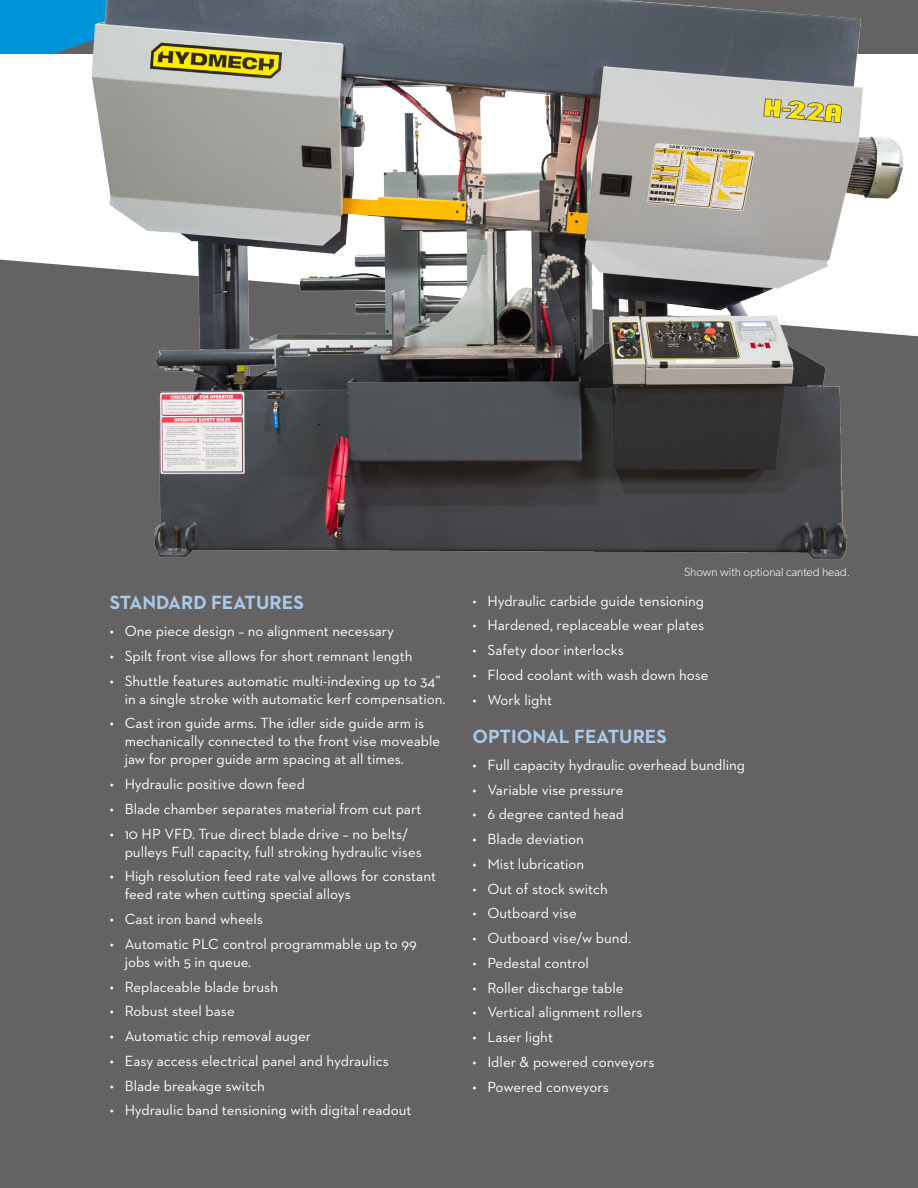
<style>
.page{position:relative;width:918px;height:1188px;background:#646262}
.page>*{position:absolute;margin:0;border:0;box-sizing:border-box;transform-origin:0 0}
.Sub_headers_light_bl{font:700 19.5px "Neutraface 2 Text";color:#abcae9}
.t1{font:15px/18px "Neutraface 2 Text";color:#fff}
.t2{font:300 12px "Gibson";color:#fff}
</style>
<div class="page">
<div style="left:0;top:0;width:81px;height:54px;background:#0094d9"></div>
<div style="left:0;top:54px;width:81px;height:213px;background:#fff"></div>
<img style="left:81px;top:0;width:837px;height:559px">
<p class="Sub_headers_light_bl" style="left:110px;top:590px;width:196px">STANDARD FEATURES</p>
<p class="t1" style="left:110px;top:622px;width:286px">• One piece design – no alignment necessary</p>
<p class="t1" style="left:110px;top:647px;width:304px">• Spilt front vise allows for short remnant length</p>
<p class="t1" style="left:125px;top:671px;width:322px;text-indent:-15px">• Shuttle features automatic multi-indexing up to 34” in a single stroke with automatic kerf compensation.</p>
<p class="t1" style="left:125px;top:714px;width:317px;text-indent:-15px">• Cast iron guide arms. The idler side guide arm is mechanically connected to the front vise moveable jaw for proper guide arm spacing at all times.</p>
<p class="t1" style="left:110px;top:775px;width:197px">• Hydraulic positive down feed</p>
<p class="t1" style="left:110px;top:800px;width:313px">• Blade chamber separates material from cut part</p>
<p class="t1" style="left:125px;top:824px;width:299px;text-indent:-15px">• 10 HP VFD. True direct blade drive – no belts/ pulleys Full capacity, full stroking hydraulic vises</p>
<p class="t1" style="left:125px;top:867px;width:313px;text-indent:-15px">• High resolution feed rate valve allows for constant feed rate when cutting special alloys</p>
<p class="t1" style="left:110px;top:910px;width:155px">• Cast iron band wheels</p>
<p class="t1" style="left:125px;top:935px;width:294px;text-indent:-15px">• Automatic PLC control programmable up to 99 jobs with 5 in queue.</p>
<p class="t1" style="left:110px;top:977px;width:170px">• Replaceable blade brush</p>
<p class="t1" style="left:110px;top:1002px;width:127px">• Robust steel base</p>
<p class="t1" style="left:110px;top:1027px;width:203px">• Automatic chip removal auger</p>
<p class="t1" style="left:110px;top:1052px;width:281px">• Easy access electrical panel and hydraulics</p>
<p class="t1" style="left:110px;top:1076px;width:157px">• Blade breakage switch</p>
<p class="t1" style="left:110px;top:1101px;width:303px">• Hydraulic band tensioning with digital readout</p>
<p class="t2" style="left:684px;top:565px;width:168px">Shown with optional canted head.</p>
<p class="t1" style="left:472px;top:591px;width:233px">• Hydraulic carbide guide tensioning</p>
<p class="t1" style="left:472px;top:616px;width:233px">• Hardened, replaceable wear plates</p>
<p class="t1" style="left:472px;top:641px;width:153px">• Safety door interlocks</p>
<p class="t1" style="left:472px;top:666px;width:238px">• Flood coolant with wash down hose</p>
<p class="t1" style="left:472px;top:690px;width:81px">• Work light</p>
<p class="Sub_headers_light_bl" style="left:472px;top:724px;width:196px">OPTIONAL FEATURES</p>
<p class="t1" style="left:472px;top:756px;width:274px">• Full capacity hydraulic overhead bundling</p>
<p class="t1" style="left:472px;top:780px;width:153px">• Variable vise pressure</p>
<p class="t1" style="left:472px;top:805px;width:153px">• 6 degree canted head</p>
<p class="t1" style="left:472px;top:830px;width:113px">• Blade deviation</p>
<p class="t1" style="left:472px;top:855px;width:113px">• Mist lubrication</p>
<p class="t1" style="left:472px;top:879px;width:137px">• Out of stock switch</p>
<p class="t1" style="left:472px;top:904px;width:106px">• Outboard vise</p>
<p class="t1" style="left:472px;top:929px;width:160px">• Outboard vise/w bund.</p>
<p class="t1" style="left:472px;top:954px;width:118px">• Pedestal control</p>
<p class="t1" style="left:472px;top:978px;width:153px">• Roller discharge table</p>
<p class="t1" style="left:472px;top:1003px;width:172px">• Vertical alignment rollers</p>
<p class="t1" style="left:472px;top:1028px;width:82px">• Laser light</p>
<p class="t1" style="left:472px;top:1053px;width:184px">• Idler &amp; powered conveyors</p>
<p class="t1" style="left:472px;top:1077px;width:138px">• Powered conveyors</p>
</div>
